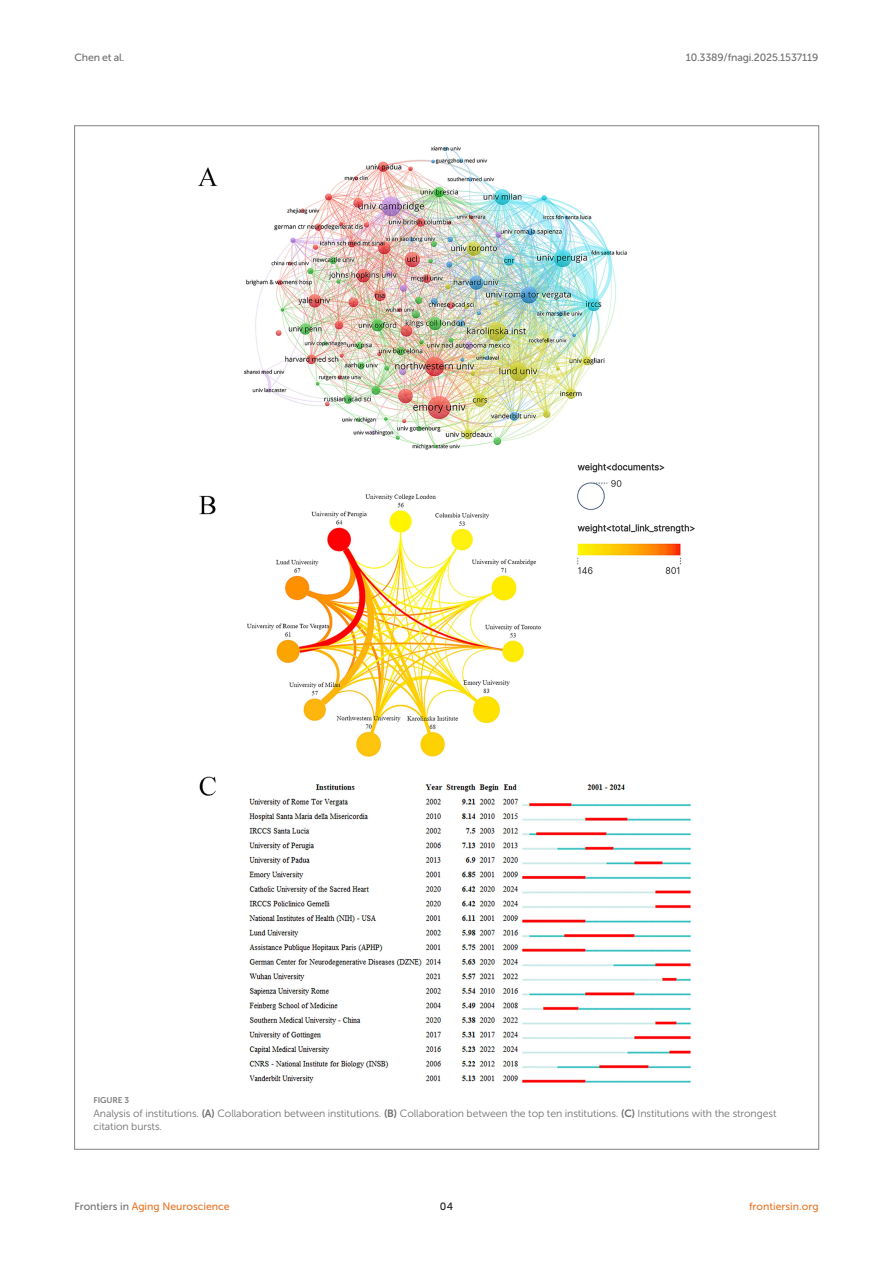
<style>
.page{position:relative;width:893px;height:1263px;background:#fff}
.page>*{position:absolute;margin:0;border:0;box-sizing:border-box;transform-origin:0 0}
.FIG_LEG{font:10.5px/13.5px "Museo Sans 300";letter-spacing:-.01em;color:#706f70}
.t1{font:10.5px "Museo Sans 500";color:#e87626}
.t2{font:10.5px "Museo Sans 500";letter-spacing:-.015em;color:#706f70}
.t3{font:10.5px "Museo Sans 500";color:#1b1c1b}
.FIG_HD{font:8.25px "Museo Sans 700";letter-spacing:-.01em;color:#7e7f7f}
.s1{font-family:"Museo Sans 700"}
.s2{color:#706f70}
</style>
<div class="page">
<img style="left:198px;top:146px;width:497px;height:937px">
<p class="t2" style="left:74px;top:51px;width:52px">Chen et al.</p>
<p class="t2" style="left:686px;top:51px;width:134px">10.3389/fnagi.2025.1537119</p>
<p class="FIG_HD" style="left:94px;top:1096px;width:37px">FIGURE 3</p>
<p class="FIG_LEG" style="left:94px;top:1106px;width:684px">Analysis of institutions. <span class="s1">(A)</span> Collaboration between institutions. <span class="s1">(B)</span> Collaboration between the top ten institutions. <span class="s1">(C)</span> Institutions with the strongest citation bursts.</p>
<p class="t1" style="left:74px;top:1200px;width:157px"><span class="s2">Frontiers in</span> Aging Neuroscience</p>
<p class="t3" style="left:440px;top:1200px;width:15px">04</p>
<p class="t1" style="left:749px;top:1200px;width:71px">frontiersin.org</p>
</div>
